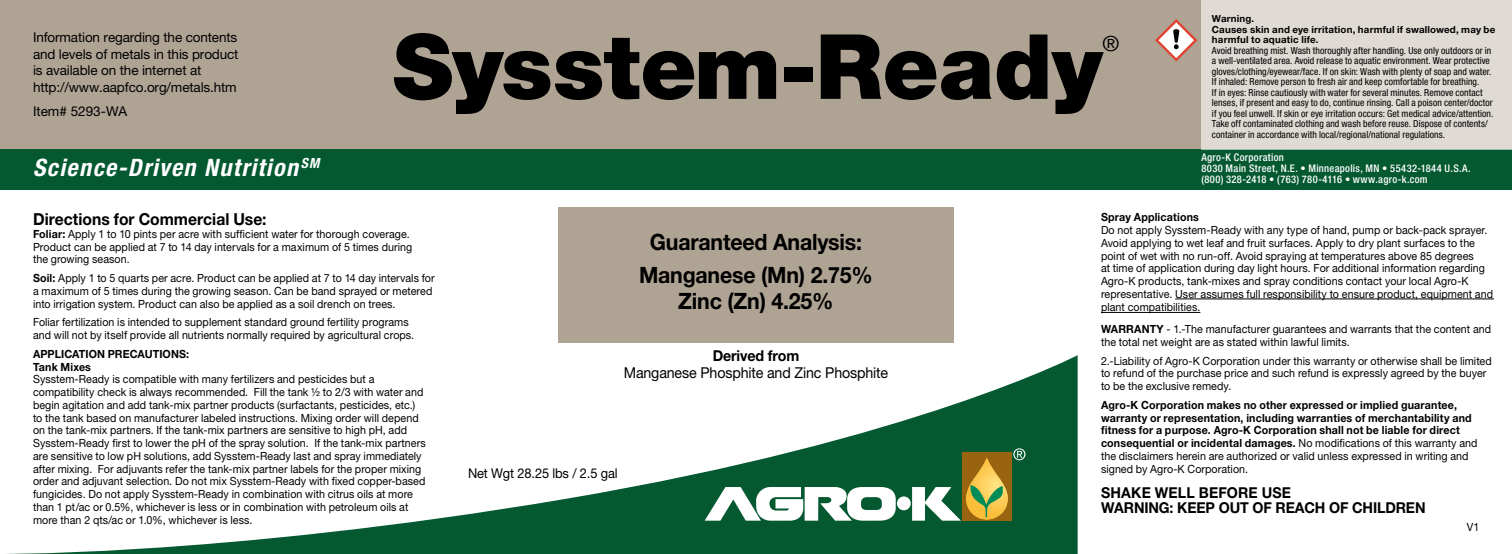
<style>
.page{position:relative;width:1512px;height:554px;background:#fff}
.page>*{position:absolute;margin:0;border:0;box-sizing:border-box;transform-origin:0 0}
.t1{font:900 90px "Helvetica Neue LT Pro";color:#000}
.t2{font:italic 700 condensed 24px "Helvetica Neue LT Pro";letter-spacing:.06em;color:#fff}
.t3{font:700 22.5px/33px "Helvetica Neue LT Pro";letter-spacing:-.01em;color:#000;text-align:center;scale:.95 1}
.t4{font:21px "Helvetica Neue LT Pro";color:#000}
.t5{font:700 16.5px "Helvetica Neue LT Pro";color:#000;scale:.95 1}
.t6{font:700 15px "Helvetica Neue LT Pro";letter-spacing:-.01em;color:#000;scale:.95 1}
.t7{font:15px "Helvetica Neue LT Pro";letter-spacing:-.01em;color:#000;scale:.95 1}
.t8{font:700 15px/15px "Helvetica Neue LT Pro";letter-spacing:.015em;color:#000;scale:.95 1}
.t9{font:13.5px/16.5px "Helvetica Neue LT Pro";letter-spacing:-.01em;color:#000}
.t10{font:13.5px "Helvetica Neue LT Pro";letter-spacing:-.01em;color:#000;scale:.95 1}
.t11{font:11.25px/12.8px "Helvetica Neue LT Pro";letter-spacing:.005em;color:#000;scale:.95 1}
.t12{font:700 11.25px/12.8px "Helvetica Neue LT Pro";letter-spacing:.015em;color:#000;scale:.95 1}
.t13{font:500 condensed 10.5px/11.2px "Helvetica Neue LT Pro";letter-spacing:.03em;color:#fff}
.t14{font:condensed 9.75px/10.5px "Helvetica Neue LT Pro";letter-spacing:.005em;color:#000}
.t15{font:700 9.75px/10.5px "Helvetica Neue LT Pro";letter-spacing:.02em;color:#000}
.s1{font-weight:700}
.s2{font-weight:400}
</style>
<div class="page">
<div style="left:0;top:0;width:1512px;height:152px;background:#afa394"></div>
<div style="left:0;top:149px;width:1512px;height:40px;background:#045931"></div>
<svg style="left:5px;top:355px;width:1073px;height:199px"></svg>
<div style="left:558px;top:207px;width:396px;height:135px;background:#afa394"></div>
<div style="left:897px;top:496px;width:14px;height:14px;background:#fff;border-radius:50%"></div>
<svg style="left:705px;top:487px;width:191px;height:33px"></svg>
<svg style="left:912px;top:448px;width:113px;height:72px;background:#6d854b"></svg>
<div style="left:1201px;top:0;width:311px;height:149px;background:#dfdad4"></div>
<svg style="left:1155px;top:19px;width:42px;height:42px"></svg>
<hr style="left:1175px;top:298px;width:319px;height:1px;background:#000">
<hr style="left:1101px;top:312px;width:99px;height:1px;background:#000">
<p class="t9" style="left:33px;top:29px;width:207px">Information regarding the contents and levels of metals in this product is available on the internet at http://www.aapfco.org/metals.htm</p>
<p class="t9" style="left:33px;top:102px;width:96px">Item# 5293-WA</p>
<h2 class="t2" style="left:33px;top:153px;width:288px">Science-Driven Nutrition <sup>SM</sup></h2>
<h1 class="t1" style="left:393px;top:13px;width:711px">Sysstem-Ready</h1>
<h3 class="t4" style="left:1102px;top:31px;width:18px">®</h3>
<p class="t15" style="left:1212px;top:13px;width:285px">Warning.<br>Causes skin and eye irritation, harmful if swallowed, may be harmful to aquatic life.</p>
<p class="t14" style="left:1212px;top:45px;width:283px">Avoid breathing mist. Wash thoroughly after handling. Use only outdoors or in a well-ventilated area. Avoid release to aquatic environment. Wear protective gloves/clothing/eyewear/face. If on skin: Wash with plenty of soap and water.<br>If inhaled: Remove person to fresh air and keep comfortable for breathing.<br>If in eyes: Rinse cautiously with water for several minutes. Remove contact lenses, if present and easy to do, continue rinsing. Call a poison center/doctor if you feel unwell. If skin or eye irritation occurs: Get medical advice/attention.<br>Take off contaminated clothing and wash before reuse. Dispose of contents/ container in accordance with local/regional/national regulations.</p>
<p class="t13" style="left:1201px;top:151px;width:271px">Agro-K Corporation<br>8030 Main Street, N.E. • Minneapolis, MN • 55432-1844 U.S.A. (800) 328-2418 • (763) 780-4116 • www.agro-k.com</p>
<h3 class="t5" style="left:33px;top:209px;width:247px">Directions for Commercial Use:</h3>
<p class="t11" style="left:33px;top:227px;width:401px"><span class="s1">Foliar:</span> Apply 1 to 10 pints per acre with sufficient water for thorough coverage.<br>Product can be applied at 7 to 14 day intervals for a maximum of 5 times during the growing season.</p>
<p class="t11" style="left:33px;top:271px;width:424px"><span class="s1">Soil:</span> Apply 1 to 5 quarts per acre. Product can be applied at 7 to 14 day intervals for a maximum of 5 times during the growing season. Can be band sprayed or metered into irrigation system. Product can also be applied as a soil drench on trees.</p>
<p class="t11" style="left:33px;top:315px;width:403px">Foliar fertilization is intended to supplement standard ground fertility programs and will not by itself provide all nutrients normally required by agricultural crops.</p>
<p class="t12" style="left:33px;top:347px;width:166px">APPLICATION PRECAUTIONS:<br>Tank Mixes</p>
<p class="t11" style="left:33px;top:372px;width:415px">Sysstem-Ready is compatible with many fertilizers and pesticides but a compatibility check is always recommended. Fill the tank ½ to 2/3 with water and begin agitation and add tank-mix partner products (surfactants, pesticides, etc.) to the tank based on manufacturer labeled instructions. Mixing order will depend on the tank-mix partners. If the tank-mix partners are sensitive to high pH, add Sysstem-Ready first to lower the pH of the spray solution. If the tank-mix partners are sensitive to low pH solutions, add Sysstem-Ready last and spray immediately after mixing. For adjuvants refer the tank-mix partner labels for the proper mixing order and adjuvant selection. Do not mix Sysstem-Ready with fixed copper-based fungicides. Do not apply Sysstem-Ready in combination with citrus oils at more than 1 pt/ac or 0.5%, whichever is less or in combination with petroleum oils at more than 2 qts/ac or 1.0%, whichever is less.</p>
<h3 class="t3" style="left:639px;top:225px;width:248px">Guaranteed Analysis:<br>Manganese (Mn) 2.75%</h3>
<h3 class="t3" style="left:678px;top:284px;width:165px">Zinc (Zn) 4.25%</h3>
<h3 class="t6" style="left:713px;top:346px;width:93px">Derived from</h3>
<h3 class="t7" style="left:624px;top:363px;width:280px">Manganese Phosphite and Zinc Phosphite</h3>
<p class="t10" style="left:468px;top:465px;width:159px">Net Wgt 28.25 lbs / 2.5 gal</p>
<p class="t12" style="left:1101px;top:210px;width:105px">Spray Applications</p>
<p class="t11" style="left:1101px;top:223px;width:414px">Do not apply Sysstem-Ready with any type of hand, pump or back-pack sprayer.<br>Avoid applying to wet leaf and fruit surfaces. Apply to dry plant surfaces to the point of wet with no run-off. Avoid spraying at temperatures above 85 degrees<br>at time of application during day light hours. For additional information regarding Agro-K products, tank-mixes and spray conditions contact your local Agro-K representative. User assumes full responsibility to ensure product, equipment and plant compatibilities.</p>
<p class="t11" style="left:1101px;top:322px;width:412px"><span class="s1">WARRANTY</span> - 1.-The manufacturer guarantees and warrants that the content and the total net weight are as stated within lawful limits.</p>
<p class="t11" style="left:1101px;top:354px;width:413px">2.-Liability of Agro-K Corporation under this warranty or otherwise shall be limited to refund of the purchase price and such refund is expressly agreed by the buyer to be the exclusive remedy.</p>
<p class="t12" style="left:1101px;top:398px;width:398px">Agro-K Corporation makes no other expressed or implied guarantee, warranty or representation, including warranties of merchantability and fitness for a purpose. Agro-K Corporation shall not be liable for direct consequential or incidental damages. <span class="s2">No modifications of this warranty and the disclaimers herein are authorized or valid unless expressed in writing and signed by Agro-K Corporation.</span></p>
<h3 class="t8" style="left:1101px;top:485px;width:202px">SHAKE WELL BEFORE USE<br>Warning</h3>
<h3 class="t6" style="left:1170px;top:498px;width:271px">: KEEP OUT OF REACH OF CHILDREN</h3>
<p class="t11" style="left:1467px;top:520px;width:14px">V1</p>
</div>
